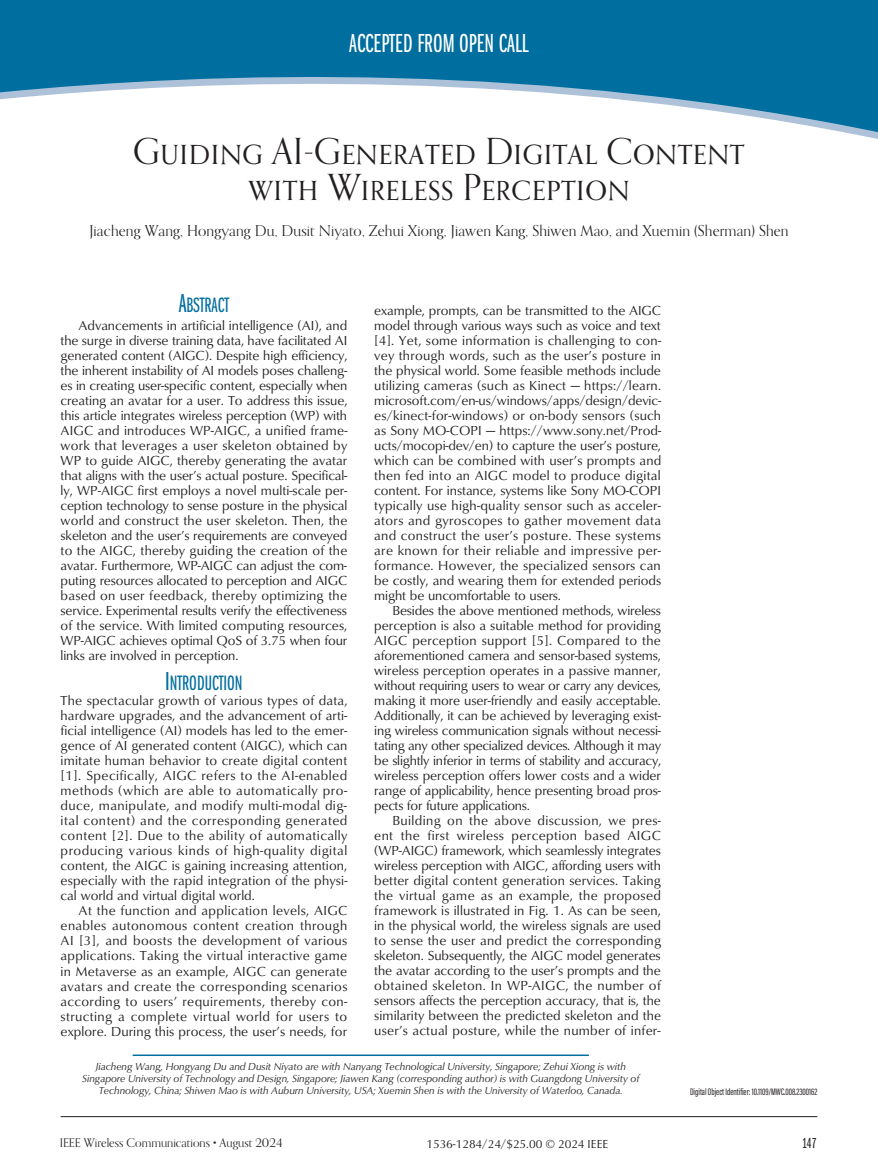
<style>
.page{position:relative;width:878px;height:1175px;background:#fff}
.page>*{position:absolute;margin:0;border:0;box-sizing:border-box;transform-origin:0 0}
.t1{font:36px/36px "Orpheus Pro";color:#231f20;text-align:center}
.t2{font:27px "Franklin Gothic URW Ext Com D Boo";color:#fff}
.t3{font:21.6px "Franklin Gothic URW Ext Com D Boo SC800";color:#006e9f}
.t4{font:15px "Orpheus Pro";letter-spacing:.01em;color:#231f20}
.t5{font:15px "Franklin Gothic URW Ext Com D Boo";color:#231f20}
.t6{font:13.5px/15px "Classico URW";color:#231f20;text-align:justify}
.t7{font:12px "Orpheus Pro";color:#231f20}
.t8{font:12px "Classico URW";color:#231f20}
.t9{font:italic 10.5px/12px "Classico URW";color:#231f20;text-align:center}
.t10{font:9.75px "Acumin Pro Extra Cond";color:#231f20}
.s1{font-size:27px}
</style>
<div class="page">
<hr style="left:61px;top:1115px;width:756px;height:1px;background:#231f20">
<svg style="left:0;top:0;width:877px;height:134px;fill:#006e9f"></svg>
<hr style="left:133px;top:1054px;width:455px;height:1px;background:#006e9f">
<h2 class="t2" style="left:349px;top:29px;width:181px">ACCEPTED FROM OPEN CALL</h2>
<h1 class="t1" style="left:133px;top:132px;width:612px">Guiding AI-Generated Digital Content with Wireless Perception</h1>
<p class="t4" style="left:89px;top:221px;width:700px">Jiacheng Wang, Hongyang Du, Dusit Niyato, Zehui Xiong, Jiawen Kang, Shiwen Mao, and Xuemin (Sherman) Shen</p>
<h3 class="t3" style="left:178px;top:293px;width:52px"><span class="s1">A</span>BSTRACT</h3>
<p class="t6" style="left:61px;top:317px;width:288px;text-indent:18px">Advancements in artificial intelligence (AI), and the surge in diverse training data, have facilitated AI generated content (AIGC). Despite high efficiency, the inherent instability of AI models poses challeng&shy;es in creating user-specific content, especially when creating an avatar for a user. To address this issue, this article integrates wireless perception (WP) with AIGC and introduces WP-AIGC, a unified frame&shy;work that leverages a user skeleton obtained by WP to guide AIGC, thereby generating the avatar that aligns with the user’s actual posture. Specifical&shy;ly, WP-AIGC first employs a novel multi-scale per&shy;ception technology to sense posture in the physical world and construct the user skeleton. Then, the skeleton and the user’s requirements are conveyed to the AIGC, thereby guiding the creation of the avatar. Furthermore, WP-AIGC can adjust the com&shy;puting resources allocated to perception and AIGC based on user feedback, thereby optimizing the service. Experimental results verify the effectiveness of the service. With limited computing resources, WP-AIGC achieves optimal QoS of 3.75 when four links are involved in perception.</p>
<h3 class="t3" style="left:165px;top:671px;width:79px"><span class="s1">I</span>NTRODUCTION</h3>
<p class="t6" style="left:61px;top:692px;width:288px">The spectacular growth of various types of data, hardware upgrades, and the advancement of arti&shy;ficial intelligence (AI) models has led to the emer&shy;gence of AI generated content (AIGC), which can imitate human behavior to create digital content [1]. Specifically, AIGC refers to the AI-enabled methods (which are able to automatically pro&shy;duce, manipulate, and modify multi-modal dig&shy;ital content) and the corresponding generated content [2]. Due to the ability of automatically producing various kinds of high-quality digital content, the AIGC is gaining increasing attention, especially with the rapid integration of the physi&shy;cal world and virtual digital world.</p>
<p class="t6" style="left:61px;top:902px;width:288px;text-indent:18px">At the function and application levels, AIGC enables autonomous content creation through AI [3], and boosts the development of various applications. Taking the virtual interactive game in Metaverse as an example, AIGC can generate avatars and create the corresponding scenarios according to users’ requirements, thereby con&shy;structing a complete virtual world for users to explore. During this process, the user’s needs, for</p>
<p class="t6" style="left:374px;top:302px;width:288px">example, prompts, can be transmitted to the AIGC model through various ways such as voice and text [4]. Yet, some information is challenging to con&shy;vey through words, such as the user’s posture in the physical world. Some feasible methods include utilizing cameras (such as Kinect — https://learn. microsoft.com/en-us/windows/apps/design/devic&shy;es/kinect-for-windows) or on-body sensors (such as Sony MO-COPI — https://www.sony.net/Prod&shy;ucts/mocopi-dev/en) to capture the user’s posture, which can be combined with user’s prompts and then fed into an AIGC model to produce digital content. For instance, systems like Sony MO-COPI typically use high-quality sensor such as acceler&shy;ators and gyroscopes to gather movement data and construct the user’s posture. These systems are known for their reliable and impressive per&shy;formance. However, the specialized sensors can be costly, and wearing them for extended periods might be uncomfortable to users.</p>
<p class="t6" style="left:374px;top:602px;width:288px;text-indent:18px">Besides the above mentioned methods, wireless perception is also a suitable method for providing AIGC perception support [5]. Compared to the aforementioned camera and sensor-based systems, wireless perception operates in a passive manner, without requiring users to wear or carry any devices, making it more user-friendly and easily acceptable.<br>Additionally, it can be achieved by leveraging exist&shy;ing wireless communication signals without necessi&shy;tating any other specialized devices. Although it may be slightly inferior in terms of stability and accuracy, wireless perception offers lower costs and a wider range of applicability, hence presenting broad pros&shy;pects for future applications.</p>
<p class="t6" style="left:374px;top:812px;width:288px;text-indent:18px">Building on the above discussion, we pres&shy;ent the first wireless perception based AIGC (WP-AIGC) framework, which seamlessly integrates wireless perception with AIGC, affording users with better digital content generation services. Taking the virtual game as an example, the proposed framework is illustrated in Fig. 1. As can be seen, in the physical world, the wireless signals are used to sense the user and predict the corresponding skeleton. Subsequently, the AIGC model generates the avatar according to the user’s prompts and the obtained skeleton. In WP-AIGC, the number of sensors affects the perception accuracy, that is, the similarity between the predicted skeleton and the user’s actual posture, while the number of infer-</p>
<p class="t9" style="left:82px;top:1059px;width:558px">Jiacheng Wang, Hongyang Du and Dusit Niyato are with Nanyang Technological University, Singapore; Zehui Xiong is with<br>Singapore University of Technology and Design, Singapore; Jiawen Kang (corresponding author) is with Guangdong University of<br>Technology, China; Shiwen Mao is with Auburn University, USA; Xuemin Shen is with the University of Waterloo, Canada.</p>
<p class="t10" style="left:689px;top:1085px;width:129px">Digital Object Identifier: 10.1109/MWC.008.2300162</p>
<p class="t7" style="left:60px;top:1135px;width:224px">IEEE Wireless Communications • August 2024</p>
<p class="t8" style="left:426px;top:1134px;width:183px">1536-1284/24/$25.00 © 2024 IEEE</p>
<p class="t5" style="left:801px;top:1134px;width:16px">147</p>
</div>
